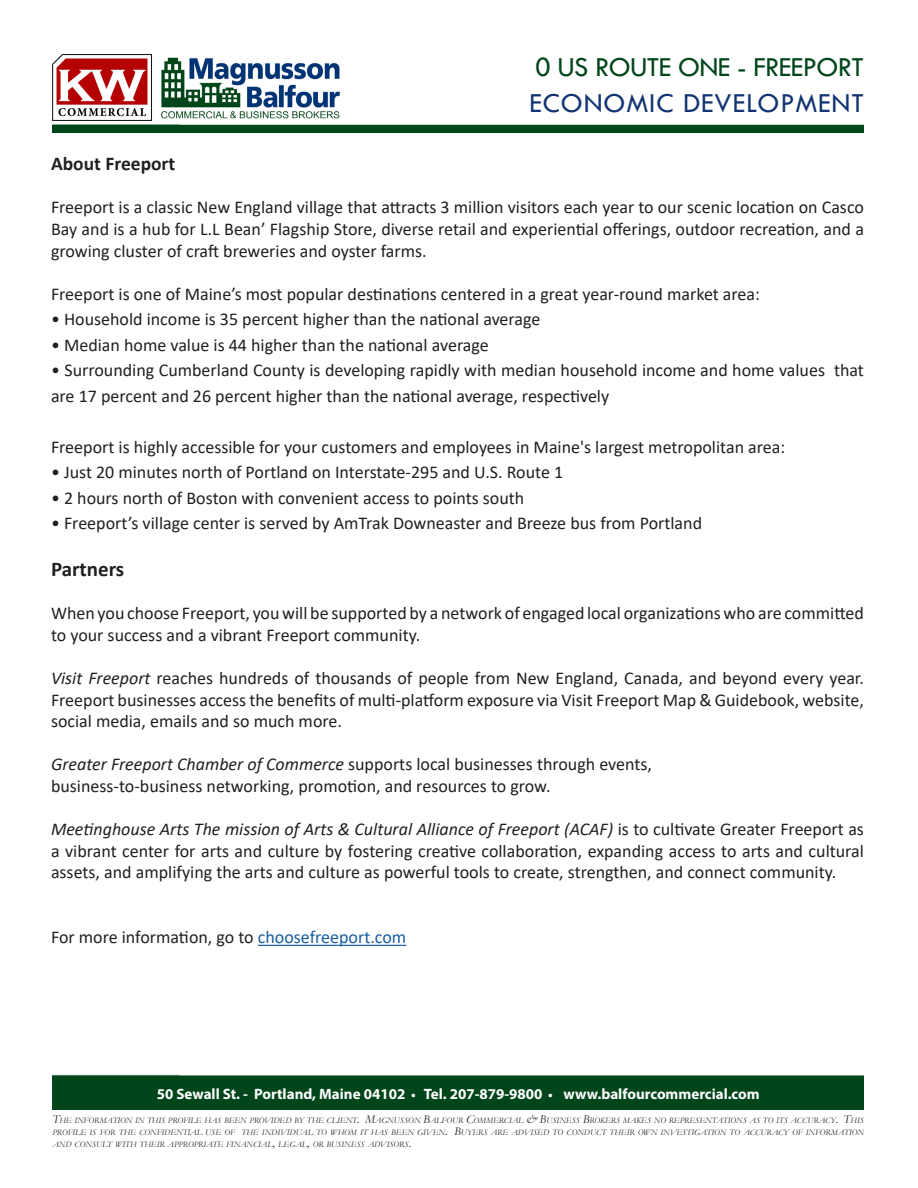
<style>
.page{position:relative;width:918px;height:1188px;background:#fff}
.page>*{position:absolute;margin:0;border:0;box-sizing:border-box;transform-origin:0 0}
.t1{font:28.5px "Tw Cen";letter-spacing:-.02em;color:#00461a}
.t2{font:28.5px "Tw Cen";letter-spacing:.03em;color:#133473}
.t3{font:700 21px "Calibri";color:#231f20}
.t4{font:700 19.5px "Calibri";color:#231f20}
.t5{font:18px/21.6px "Calibri";color:#231f20;text-align:justify}
.t6{font:700 15px "Myriad Pro";color:#fff}
.t7{font:italic 8.4px/12px "Garamond";color:#231f20;text-align:justify}
.s1{font-style:italic}
.s2{color:#175d9e}
.s3{font-size:13.5px}
.s4{font-size:12px}
</style>
<div class="page">
<div style="left:52px;top:1074px;width:812px;height:36px;background:#01461a"></div>
<img style="left:52px;top:124px;width:812px;height:8px">
<img style="left:161px;top:57px;width:179px;height:62px">
<img style="left:53px;top:55px;width:99px;height:66px">
<hr style="left:258px;top:945px;width:148px;height:1px;background:#175d9e">
<p class="t1" style="left:535px;top:49px;width:330px">0 US ROUTE ONE - FREEPORT</p>
<p class="t2" style="left:530px;top:85px;width:336px">ECONOMIC DEVELOPMENT</p>
<p class="t4" style="left:51px;top:150px;width:126px">About Freeport</p>
<p class="t5" style="left:51px;top:196px;width:814px">Freeport is a classic New England village that attracts 3 million visitors each year to our scenic location on Casco Bay and is a hub for L.L Bean’ Flagship Store, diverse retail and experiential offerings, outdoor recreation, and a growing cluster of craft breweries and oyster farms.</p>
<p class="t5" style="left:51px;top:283px;width:711px">Freeport is one of Maine’s most popular destinations centered in a great year-round market area:</p>
<p class="t5" style="left:51px;top:308px;width:491px">• Household income is 35 percent higher than the national average</p>
<p class="t5" style="left:51px;top:334px;width:439px">• Median home value is 44 higher than the national average</p>
<p class="t5" style="left:51px;top:357px;width:814px;line-height:25.5px">• Surrounding Cumberland County is developing rapidly with median household income and home values that are 17 percent and 26 percent higher than the national average, respectively</p>
<p class="t5" style="left:51px;top:436px;width:736px">Freeport is highly accessible for your customers and employees in Maine's largest metropolitan area:</p>
<p class="t5" style="left:51px;top:461px;width:514px">• Just 20 minutes north of Portland on Interstate-295 and U.S. Route 1</p>
<p class="t5" style="left:51px;top:487px;width:475px">• 2 hours north of Boston with convenient access to points south</p>
<p class="t5" style="left:51px;top:512px;width:653px">• Freeport’s village center is served by AmTrak Downeaster and Breeze bus from Portland</p>
<p class="t3" style="left:51px;top:554px;width:75px">Partners</p>
<p class="t5" style="left:51px;top:602px;width:815px">When you choose Freeport, you will be supported by a network of engaged local organizations who are committed to your success and a vibrant Freeport community.</p>
<p class="t5" style="left:51px;top:667px;width:815px"><span class="s1">Visit Freeport</span> reaches hundreds of thousands of people from New England, Canada, and beyond every year.<br>Freeport businesses access the benefits of multi-platform exposure via Visit Freeport Map &amp; Guidebook, website, social media, emails and so much more.</p>
<p class="t5" style="left:51px;top:753px;width:603px"><span class="s1">Greater Freeport Chamber of Commerce</span> supports local businesses through events,</p>
<p class="t5" style="left:51px;top:775px;width:501px">business-to-business networking, promotion, and resources to grow.</p>
<p class="t5" style="left:51px;top:818px;width:814px"><span class="s1">Meetinghouse Arts The mission of Arts &amp; Cultural Alliance of Freeport (ACAF)</span> is to cultivate Greater Freeport as a vibrant center for arts and culture by fostering creative collaboration, expanding access to arts and cultural assets, and amplifying the arts and culture as powerful tools to create, strengthen, and connect community.</p>
<p class="t5" style="left:51px;top:926px;width:357px">For more information, go to <span class="s2">choosefreeport.com</span></p>
<p class="t6" style="left:157px;top:1084px;width:605px">50 Sewall St. - Portland, Maine 04102 <span class="s3">•</span> Tel. 207-879-9800 <span class="s3">•</span> www.balfourcommercial.com</p>
<p class="t7" style="left:52px;top:1114px;width:813px"><span class="s4">T</span>HE INFORMATION IN THIS PROFILE HAS BEEN PROVIDED BY THE CLIENT<span class="s4">. M</span>AGNUSSON <span class="s4">B</span>ALFOUR <span class="s4">C</span>OMMERCIAL <span class="s4">&amp; B</span>USINESS <span class="s4">B</span>ROKERS MAKES NO REPRESENTATIONS AS TO ITS ACCURACY<span class="s4">. T</span>HIS PROFILE IS FOR THE CONFIDENTIAL USE OF THE INDIVIDUAL TO WHOM IT HAS BEEN GIVEN<span class="s4">. B</span>UYERS ARE ADVISED TO CONDUCT THEIR OWN INVESTIGATION TO ACCURACY OF INFORMATION AND CONSULT WITH THEIR APPROPRIATE FINANCIAL<span class="s4">,</span> LEGAL<span class="s4">,</span> OR BUSINESS ADVISORS<span class="s4">.</span></p>
</div>
